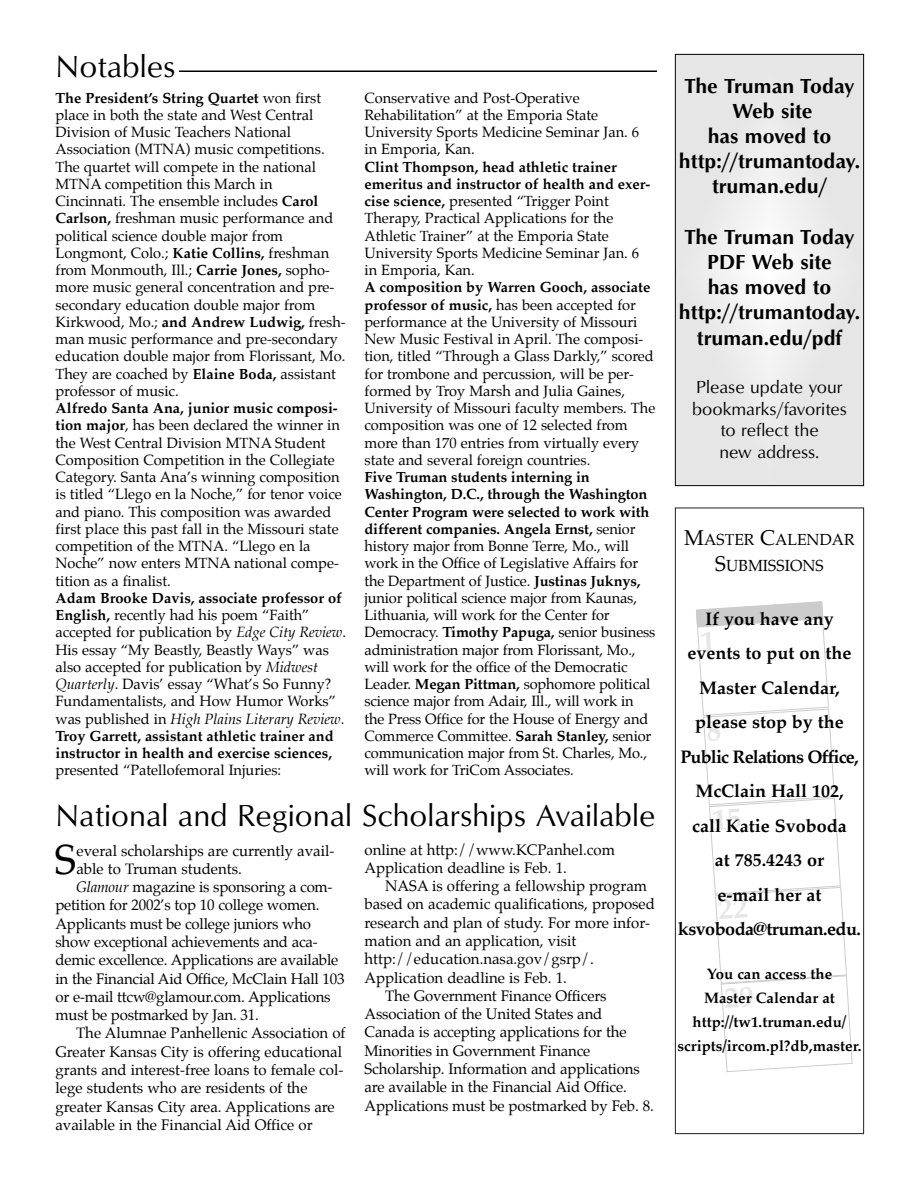
<style>
.page{position:relative;width:918px;height:1188px;background:#fff}
.page>*{position:absolute;margin:0;border:0;box-sizing:border-box;transform-origin:0 0}
.t1{font:41.25px "Palatino";color:#000}
.t2{font:31.5px "Optimum Roman DTC";color:#000}
.t3{font:31.35px "Optimum Roman DTC";color:#000}
.t4{font:21px/25.2px "Optimum Bold DTC";color:#000;text-align:center}
.t5{font:700 18px/34.5px "Palatino";color:#000;text-align:center}
.t6{font:18px/21.6px "Optimum Roman DTC";color:#000;text-align:center}
.t7{font:15.75px/25.5px "Palatino";color:#000;text-align:center}
.t8{font:15px/18.3px "Palatino";letter-spacing:-.01em;color:#000}
.t9{font:700 15px/24px "Palatino";color:#000;text-align:center}
.t10{font:14.55px/17.2px "Palatino";color:#000}
.s1{font-weight:700}
.s2{font-style:italic}
.s3{font-size:21px}
</style>
<div class="page">
<div style="left:675px;top:508px;width:189px;height:626px;border:1px solid #231f20"></div>
<hr style="left:179px;top:70px;width:478px;height:2px;background:#000">
<svg style="left:677px;top:56px;width:185px;height:428px"></svg>
<div style="left:675px;top:54px;width:189px;height:432px;border:1px solid #000"></div>
<svg style="left:696px;top:601px;width:157px;height:471px"></svg>
<h2 class="t2" style="left:56px;top:54px;width:122px">Notables</h2>
<p class="t10" style="left:56px;top:90px;width:292px"><span class="s1">The President’s String Quartet</span> won first place in both the state and West Central Division of Music Teachers National Association (MTNA) music competitions.<br>The quartet will compete in the national MTNA competition this March in Cincinnati. The ensemble includes <span class="s1">Carol Carlson,</span> freshman music performance and political science double major from Longmont, Colo.; <span class="s1">Katie Collins,</span> freshman from Monmouth, Ill.; <span class="s1">Carrie Jones,</span> sopho&shy;more music general concentration and pre&shy;secondary education double major from Kirkwood, Mo.; <span class="s1">and Andrew Ludwig,</span> fresh&shy;man music performance and pre-secondary education double major from Florissant, Mo.<br>They are coached by <span class="s1">Elaine Boda,</span> assistant professor of music.</p>
<p class="t10" style="left:56px;top:401px;width:288px"><span class="s1">Alfredo Santa Ana, junior music composi&shy;tion major</span>, has been declared the winner in the West Central Division MTNA Student Composition Competition in the Collegiate Category. Santa Ana’s winning composition is titled “Llego en la Noche,” for tenor voice and piano. This composition was awarded first place this past fall in the Missouri state competition of the MTNA. “Llego en la Noche” now enters MTNA national compe&shy;tition as a finalist.</p>
<p class="t10" style="left:55px;top:590px;width:292px"><span class="s1">Adam Brooke Davis, associate professor of English,</span> recently had his poem “Faith” accepted for publication by <span class="s2">Edge City Review</span>.<br>His essay “My Beastly, Beastly Ways” was also accepted for publication by <span class="s2">Midwest Quarterly</span>. Davis’ essay “What’s So Funny?<br>Fundamentalists, and How Humor Works” was published in <span class="s2">High Plains Literary Review</span>.<br><span class="s1">Troy Garrett, assistant athletic trainer and instructor in health and exercise sciences,</span></p>
<p class="t10" style="left:55px;top:763px;width:227px">presented “Patellofemoral Injuries:</p>
<p class="t10" style="left:365px;top:90px;width:276px">Conservative and Post-Operative<br>Rehabilitation” at the Emporia State<br>University Sports Medicine Seminar Jan. 6 in Emporia, Kan.</p>
<p class="t10" style="left:365px;top:159px;width:287px"><span class="s1">Clint Thompson, head athletic trainer emeritus and instructor of health and exer&shy;cise science,</span> presented “Trigger Point Therapy, Practical Applications for the Athletic Trainer” at the Emporia State University Sports Medicine Seminar Jan. 6 in Emporia, Kan.</p>
<p class="t10" style="left:365px;top:280px;width:292px"><span class="s1">A composition by Warren Gooch, associate professor of music,</span> has been accepted for performance at the University of Missouri New Music Festival in April. The composi&shy;tion, titled “Through a Glass Darkly,” scored for trombone and percussion, will be per&shy;formed by Troy Marsh and Julia Gaines, University of Missouri faculty members. The composition was one of 12 selected from more than 170 entries from virtually every state and several foreign countries.</p>
<p class="t10" style="left:365px;top:470px;width:292px"><span class="s1">Five Truman students interning in Washington, D.C., through the Washington Center Program were selected to work with different companies. Angela Ernst,</span> senior history major from Bonne Terre, Mo., will work in the Office of Legislative Affairs for the Department of Justice. <span class="s1">Justinas Juknys, </span>junior political science major from Kaunas, Lithuania, will work for the Center for Democracy. <span class="s1">Timothy Papuga,</span> senior business administration major from Florissant, Mo., will work for the office of the Democratic Leader. <span class="s1">Megan Pittman,</span> sophomore political science major from Adair, Ill., will work in the Press Office for the House of Energy and Commerce Committee. <span class="s1">Sarah Stanley,</span> senior communication major from St. Charles, Mo., will work for TriCom Associates.</p>
<h3 class="t3" style="left:56px;top:803px;width:601px">National and Regional Scholarships Available</h3>
<h1 class="t1" style="left:55px;top:840px;width:23px">S</h1>
<p class="t8" style="left:76px;top:842px;width:259px">everal scholarships are currently avail-</p>
<p class="t8" style="left:365px;top:841px;width:252px">online at http://www.KCPanhel.com<br>Application deadline is Feb. 1.</p>
<p class="t8" style="left:385px;top:878px;width:264px">NASA is offering a fellowship program</p>
<p class="t8" style="left:365px;top:896px;width:292px">based on academic qualifications, proposed</p>
<p class="t8" style="left:365px;top:915px;width:287px">research and plan of study. For more infor-</p>
<p class="t8" style="left:365px;top:933px;width:213px">mation and an application, visit</p>
<p class="t8" style="left:365px;top:951px;width:231px">http://education.nasa.gov/gsrp/.</p>
<p class="t8" style="left:365px;top:969px;width:204px">Application deadline is Feb. 1.</p>
<p class="t8" style="left:385px;top:988px;width:223px">The Government Finance Officers</p>
<p class="t8" style="left:365px;top:1006px;width:239px">Association of the United States and</p>
<p class="t8" style="left:365px;top:1024px;width:264px">Canada is accepting applications for the</p>
<p class="t8" style="left:365px;top:1043px;width:227px">Minorities in Government Finance</p>
<p class="t8" style="left:365px;top:1061px;width:277px">Scholarship. Information and applications</p>
<p class="t8" style="left:365px;top:1079px;width:264px">are available in the Financial Aid Office.</p>
<p class="t8" style="left:365px;top:1097px;width:291px">Applications must be postmarked by Feb. 8.</p>
<p class="t8" style="left:76px;top:861px;width:167px">able to Truman students.</p>
<p class="t8" style="left:76px;top:879px;width:258px"><span class="s2">Glamour</span> magazine is sponsoring a com-</p>
<p class="t8" style="left:56px;top:897px;width:265px">petition for 2002’s top 10 college women.</p>
<p class="t8" style="left:56px;top:916px;width:257px">Applicants must be college juniors who</p>
<p class="t8" style="left:56px;top:934px;width:264px">show exceptional achievements and aca-</p>
<p class="t8" style="left:56px;top:952px;width:284px">demic excellence. Applications are available</p>
<p class="t8" style="left:56px;top:970px;width:291px">in the Financial Aid Office, McClain Hall 103</p>
<p class="t8" style="left:56px;top:989px;width:277px">or e-mail ttcw@glamour.com. Applications</p>
<p class="t8" style="left:56px;top:1007px;width:205px">must be postmarked by Jan. 31.</p>
<p class="t8" style="left:76px;top:1025px;width:271px">The Alumnae Panhellenic Association of</p>
<p class="t8" style="left:56px;top:1044px;width:288px">Greater Kansas City is offering educational</p>
<p class="t8" style="left:56px;top:1062px;width:290px">grants and interest-free loans to female col-</p>
<p class="t8" style="left:56px;top:1080px;width:254px">lege students who are residents of the</p>
<p class="t8" style="left:56px;top:1098px;width:281px">greater Kansas City area. Applications are</p>
<p class="t8" style="left:56px;top:1117px;width:259px">available in the Financial Aid Office or</p>
<h3 class="t4" style="left:679px;top:75px;width:183px">The Truman Today<br>Web site<br>has moved to http://trumantoday. truman.edu/</h3>
<h3 class="t4" style="left:679px;top:226px;width:183px">The Truman Today<br>PDF Web site<br>has moved to http://trumantoday. truman.edu/pdf</h3>
<p class="t6" style="left:692px;top:378px;width:156px">Please update your bookmarks/favorites to reflect the<br>new address.</p>
<p class="t7" style="left:684px;top:528px;width:172px"><span class="s3">M</span>ASTER <span class="s3">C</span>ALENDAR<br><span class="s3">S</span>UBMISSIONS</p>
<p class="t5" style="left:678px;top:602px;width:185px">If you have any events to put on the<br>Master Calendar, please stop by the<br>Public Relations Office,<br>McClain Hall 102,<br>call Katie Svoboda<br>at 785.4243 or<br>e-mail her at ksvoboda@truman.edu.</p>
<p class="t9" style="left:678px;top:963px;width:185px">You can access the<br>Master Calendar at http://tw1.truman.edu/ scripts/ircom.pl?db,master.</p>
</div>
